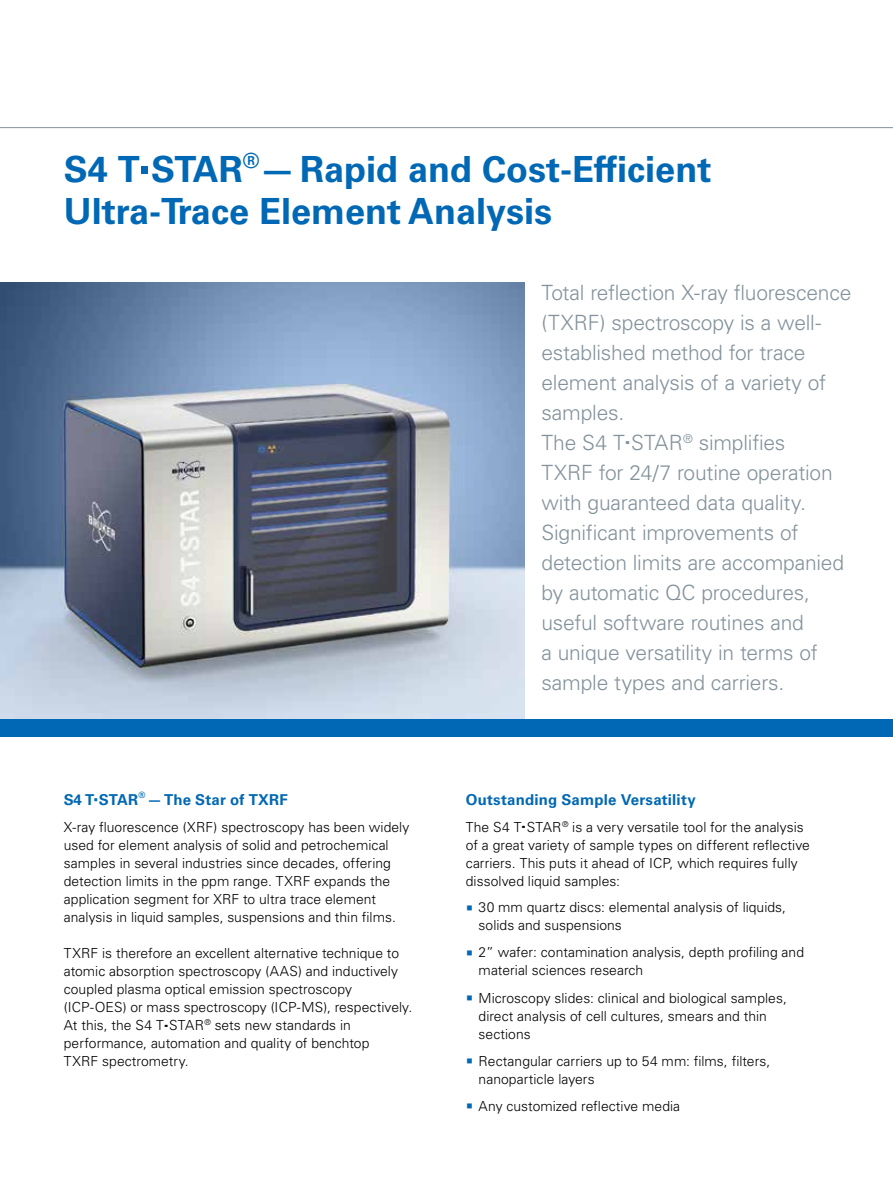
<style>
.page{position:relative;width:893px;height:1187px;background:#fff}
.page>*{position:absolute;margin:0;border:0;box-sizing:border-box;transform-origin:0 0}
.t1{font:700 36px/42px "Univers LT Std";color:#0068b4}
.t2{font:300 21px/30px "Univers LT Std";letter-spacing:-.01em;color:#83929b}
.t3{font:700 15px "Univers LT Std";letter-spacing:.015em;color:#0068b4}
.t4{font:300 13.8px/18px "Univers LT Std";letter-spacing:.005em;color:#000}
.s1{font-size:54px}
.s2{font-size:22.5px}
.s3{font-size:24.3px}
.s4{font-size:33.6px}
</style>
<div class="page">
<hr style="left:0;top:127px;width:893px;height:1px;background:#83929b">
<img style="left:0;top:282px;width:525px;height:437px">
<div style="left:0;top:719px;width:893px;height:17px;background:#0068b4"></div>
<h1 class="t1" style="left:64px;top:148px;width:649px">S4 T<span class="s1">∙</span>STAR<sup>®</sup>—Rapid and Cost-Efficient<br>Ultra-Trace Element Analysis</h1>
<p class="t3" style="left:64px;top:790px;width:226px">S4 T<span class="s2">·</span>STAR<sup>®</sup> —The Star of TXRF</p>
<p class="t4" style="left:64px;top:818px;width:347px">X-ray fluorescence (XRF) spectroscopy has been widely used for element analysis of solid and petrochemical samples in several industries since decades, offering detection limits in the ppm range. TXRF expands the application segment for XRF to ultra trace element analysis in liquid samples, suspensions and thin films.</p>
<p class="t4" style="left:64px;top:944px;width:350px">TXRF is therefore an excellent alternative technique to atomic absorption spectroscopy (AAS) and inductively coupled plasma optical emission spectroscopy (ICP‑OES) or mass spectroscopy (ICP-MS), respectively.<br>At this, the S4 T<span class="s3">·</span>STAR<sup>®</sup> sets new standards in performance, automation and quality of benchtop<br>TXRF spectrometry.</p>
<p class="t2" style="left:541px;top:278px;width:312px">Total reflection X-ray fluorescence (TXRF) spectroscopy is a well&shy;established method for trace element analysis of a variety of samples.<br>The S4 T<span class="s4">·</span>STAR<sup>®</sup> simplifies<br>TXRF for 24/7 routine operation with guaranteed data quality.<br>Significant improvements of detection limits are accompanied by automatic QC procedures, useful software routines and<br>a unique versatility in terms of sample types and carriers.</p>
<p class="t3" style="left:466px;top:790px;width:231px">Outstanding Sample Versatility</p>
<p class="t4" style="left:466px;top:818px;width:346px">The S4 T<span class="s3">·</span>STAR<sup>®</sup> is a very versatile tool for the analysis of a great variety of sample types on different reflective carriers. This puts it ahead of ICP, which requires fully dissolved liquid samples:</p>
<p class="t4" style="left:479px;top:898px;width:309px">30 mm quartz discs: elemental analysis of liquids, solids and suspensions</p>
<p class="t4" style="left:479px;top:943px;width:327px">2” wafer: contamination analysis, depth profiling and material sciences research</p>
<p class="t4" style="left:479px;top:988px;width:310px">Microscopy slides: clinical and biological samples, direct analysis of cell cultures, smears and thin sections</p>
<p class="t4" style="left:479px;top:1051px;width:293px">Rectangular carriers up to 54 mm: films, filters, nanoparticle layers</p>
<p class="t4" style="left:479px;top:1096px;width:203px">Any customized reflective media</p>
</div>
